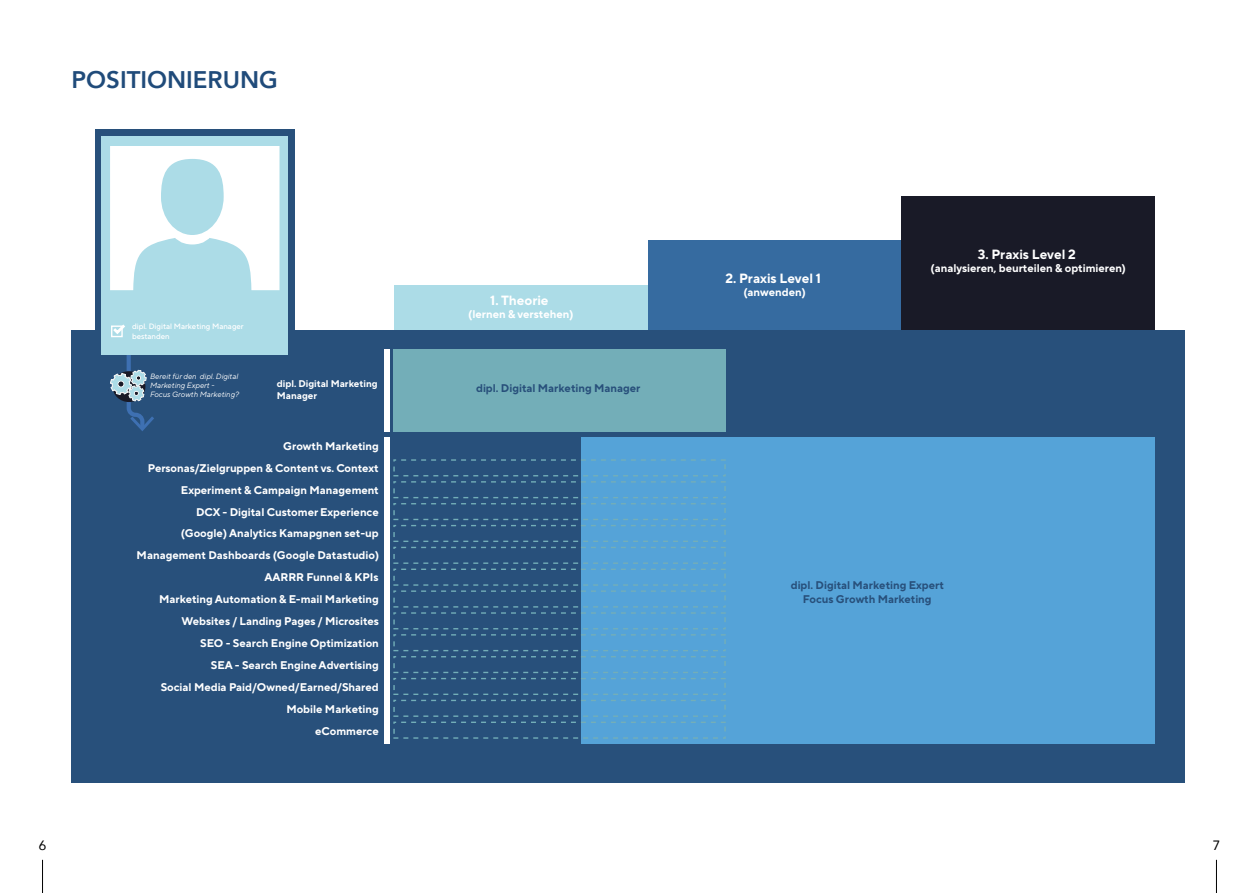
<style>
.page{position:relative;width:1259px;height:893px;background:#fff}
.page>*{position:absolute;margin:0;border:0;box-sizing:border-box;transform-origin:0 0}
.t1{font:800 24px "Avenir";color:#204b7a}
.t2{font:13.5px "Avenir";color:#000}
.t3{font:700 13.35px "TT Norms Pro";color:#fff}
.t4{font:700 11.1px/21.9px "TT Norms Pro";color:#fff;text-align:right}
.t5{font:700 11.1px/13.4px "TT Norms Pro";color:#28507b;text-align:center}
.t6{font:700 9.75px/11.7px "TT Norms Pro";color:#fff}
.t7{font:500 7.8px/9.3px "TT Norms Pro";color:#fff}
.t8{font:italic 7.65px/9.1px "TT Norms Pro";color:#fff}
</style>
<div class="page">
<hr style="left:42px;top:860px;width:1px;height:33px;background:#000">
<hr style="left:1216px;top:860px;width:1px;height:33px;background:#000">
<div style="left:71px;top:330px;width:1114px;height:453px;background:#28507b"></div>
<div style="left:384px;top:437px;width:5px;height:307px;background:#fff"></div>
<div style="left:384px;top:349px;width:5px;height:83px;background:#fff"></div>
<svg style="left:110px;top:355px;width:44px;height:76px"></svg>
<div style="left:394px;top:285px;width:254px;height:45px;background:#acdce7"></div>
<div style="left:648px;top:240px;width:253px;height:90px;background:#366ba0"></div>
<div style="left:901px;top:196px;width:254px;height:134px;background:#191a27"></div>
<div style="left:581px;top:437px;width:574px;height:307px;background:#55a3d8"></div>
<svg style="left:393px;top:459px;width:333px;height:280px"></svg>
<div style="left:393px;top:349px;width:333px;height:82px;background:#73aeb8"></div>
<div style="left:95px;top:130px;width:199px;height:224px;background:#28507b"></div>
<div style="left:102px;top:136px;width:186px;height:219px;background:#acdce7"></div>
<div style="left:111px;top:325px;width:12px;height:12px;border:1px solid #fff"></div>
<svg style="left:111px;top:324px;width:14px;height:12px"></svg>
<svg style="left:110px;top:146px;width:169px;height:144px"></svg>
<h1 class="t1" style="left:72px;top:61px;width:208px">POSITIONIERUNG</h1>
<p class="t7" style="left:132px;top:322px;width:113px">dipl. Digital Marketing Manager bestanden</p>
<p class="t8" style="left:150px;top:371px;width:91px">Bereit für den dipl. Digital<br>Marketing Expert -<br>Focus Growth Marketing?</p>
<p class="t6" style="left:277px;top:377px;width:102px">dipl. Digital Marketing<br>Manager</p>
<p class="t4" style="left:148px;top:435px;width:233px">Growth Marketing<br>Personas/Zielgruppen &amp; Content vs. Context</p>
<p class="t4" style="left:137px;top:478px;width:244px">Experiment &amp; Campaign Management<br>DCX - Digital Customer Experience<br>(Google) Analytics Kamapgnen set-up<br>Management Dashboards (Google Datastudio)<br>AARRR Funnel &amp; KPIs<br>Marketing Automation &amp; E-mail Marketing<br>Websites / Landing Pages / Microsites<br>SEO - Search Engine Optimization<br>SEA - Search Engine Advertising<br>Social Media Paid/Owned/Earned/Shared<br>Mobile Marketing<br>eCommerce</p>
<p class="t3" style="left:490px;top:292px;width:60px">1. Theorie</p>
<p class="t4" style="left:468px;top:303px;width:107px">(lernen &amp; verstehen)</p>
<p class="t5" style="left:476px;top:381px;width:166px">dipl. Digital Marketing Manager</p>
<p class="t3" style="left:725px;top:269px;width:97px">2. Praxis Level 1</p>
<p class="t4" style="left:743px;top:281px;width:64px">(anwenden)</p>
<p class="t3" style="left:977px;top:245px;width:100px">3. Praxis Level 2</p>
<p class="t4" style="left:930px;top:257px;width:197px">(analysieren, beurteilen &amp; optimieren)</p>
<p class="t5" style="left:790px;top:578px;width:155px">dipl. Digital Marketing Expert<br>Focus Growth Marketing</p>
<p class="t2" style="left:39px;top:835px;width:9px">6</p>
<p class="t2" style="left:1212px;top:835px;width:9px">7</p>
</div>
